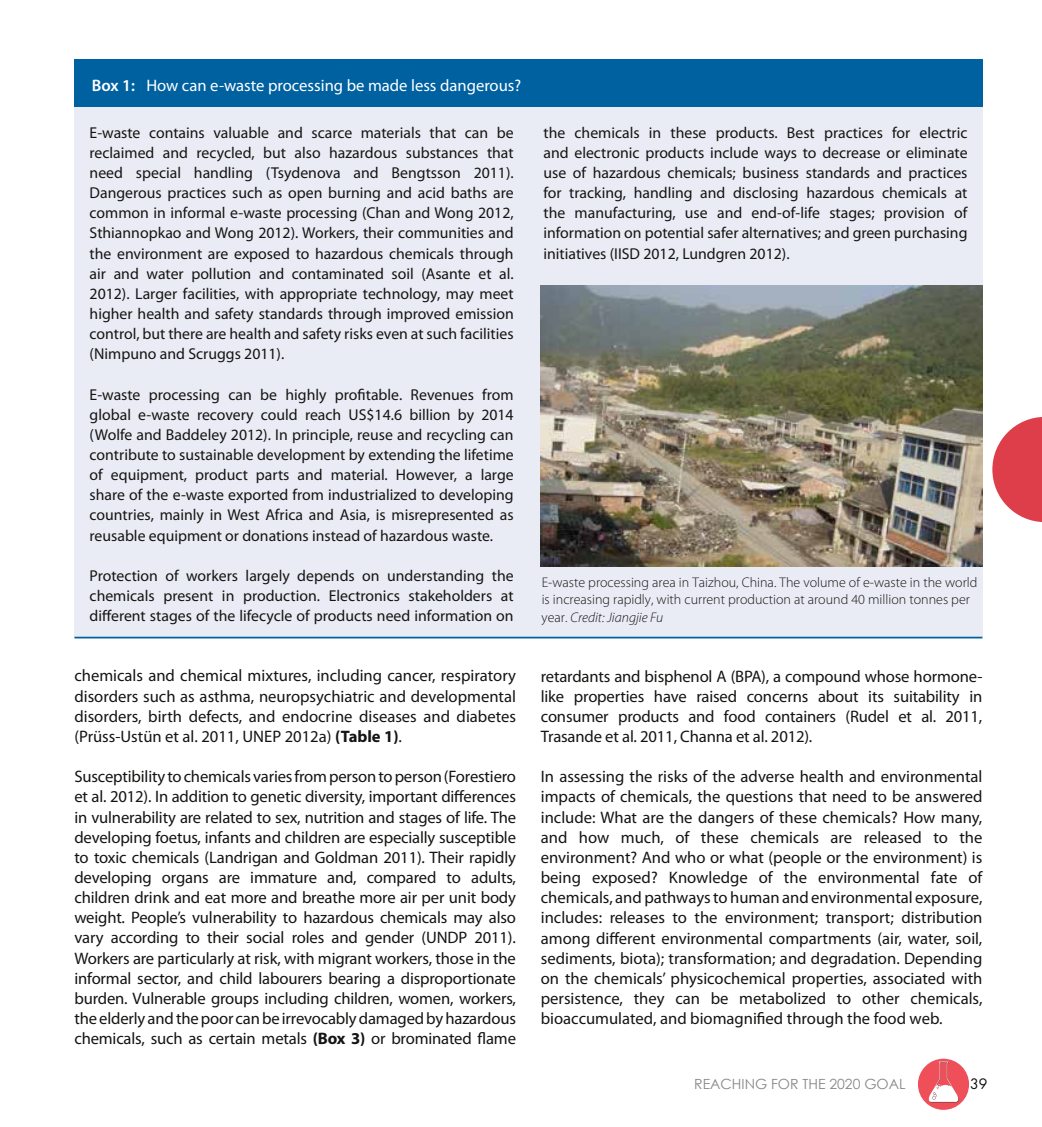
<style>
.page{position:relative;width:1042px;height:1127px;background:#fff}
.page>*{position:absolute;margin:0;border:0;box-sizing:border-box;transform-origin:0 0}
.t1{font:16.62px/20.1px "Myriad Pro";letter-spacing:-.01em;color:#151412;text-align:justify}
.t2{font:16.62px "Myriad Pro";color:#fff}
.t3{font:15.75px/20.1px "Myriad Pro";color:#151412;text-align:justify}
.t4{font:300 14px/17.5px "Myriad Pro";color:#151412}
.t5{font:14px "Century Gothic";color:#858789}
.t6{font:14px "Futura";color:#151412}
.s1{font-weight:600}
.s2{font-weight:700}
.s3{font-style:italic}
</style>
<div class="page">
<div style="left:918px;top:1058px;width:51px;height:50px;background:#ef4f59;border-radius:50%"></div>
<svg style="left:928px;top:1061px;width:31px;height:41px"></svg>
<svg style="left:992px;top:417px;width:50px;height:105px"></svg>
<div style="left:74px;top:99px;width:908px;height:537px;background:#e9ecf5"></div>
<div style="left:74px;top:60px;width:908px;height:47px;background:#0061a1"></div>
<hr style="left:74px;top:636px;width:908px;height:2px;background:#0061a1">
<img style="left:541px;top:285px;width:441px;height:281px">
<p class="t2" style="left:92px;top:75px;width:431px"><span class="s1">Box 1:</span> How can e-waste processing be made less dangerous?</p>
<p class="t3" style="left:90px;top:122px;width:426px">E-waste contains valuable and scarce materials that can be reclaimed and recycled, but also hazardous substances that need special handling (Tsydenova and Bengtsson 2011).<br>Dangerous practices such as open burning and acid baths are common in informal e-waste processing (Chan and Wong 2012, Sthiannopkao and Wong 2012). Workers, their communities and the environment are exposed to hazardous chemicals through air and water pollution and contaminated soil (Asante et al.<br>2012). Larger facilities, with appropriate technology, may meet higher health and safety standards through improved emission control, but there are health and safety risks even at such facilities (Nimpuno and Scruggs 2011).</p>
<p class="t3" style="left:90px;top:384px;width:425px">E-waste processing can be highly profitable. Revenues from global e-waste recovery could reach US$14.6 billion by 2014 (Wolfe and Baddeley 2012). In principle, reuse and recycling can contribute to sustainable development by extending the lifetime of equipment, product parts and material. However, a large share of the e-waste exported from industrialized to developing countries, mainly in West Africa and Asia, is misrepresented as reusable equipment or donations instead of hazardous waste.</p>
<p class="t3" style="left:90px;top:565px;width:426px">Protection of workers largely depends on understanding the chemicals present in production. Electronics stakeholders at different stages of the lifecycle of products need information on</p>
<p class="t1" style="left:74px;top:665px;width:443px">chemicals and chemical mixtures, including cancer, respiratory disorders such as asthma, neuropsychiatric and developmental disorders, birth defects, and endocrine diseases and diabetes (Prüss-Ustün et al. 2011, UNEP 2012a) <span class="s2">(Table 1)</span>.</p>
<p class="t1" style="left:74px;top:766px;width:443px">Susceptibility to chemicals varies from person to person (Forestiero et al. 2012). In addition to genetic diversity, important differences in vulnerability are related to sex, nutrition and stages of life. The developing foetus, infants and children are especially susceptible to toxic chemicals (Landrigan and Goldman 2011). Their rapidly developing organs are immature and, compared to adults, children drink and eat more and breathe more air per unit body weight. People’s vulnerability to hazardous chemicals may also vary according to their social roles and gender (UNDP 2011).<br>Workers are particularly at risk, with migrant workers, those in the informal sector, and child labourers bearing a disproportionate burden. Vulnerable groups including children, women, workers, the elderly and the poor can be irrevocably damaged by hazardous chemicals, such as certain metals <span class="s2">(Box 3)</span> or brominated flame</p>
<p class="t3" style="left:543px;top:122px;width:426px">the chemicals in these products. Best practices for electric and electronic products include ways to decrease or eliminate use of hazardous chemicals; business standards and practices for tracking, handling and disclosing hazardous chemicals at the manufacturing, use and end-of-life stages; provision of information on potential safer alternatives; and green purchasing initiatives (IISD 2012, Lundgren 2012).</p>
<p class="t4" style="left:541px;top:573px;width:437px">E-waste processing area in Taizhou, China. The volume of e-waste in the world is increasing rapidly, with current production at around 40 million tonnes per year. <span class="s3">Credit: Jiangjie Fu</span></p>
<p class="t1" style="left:541px;top:665px;width:443px">retardants and bisphenol A (BPA), a compound whose hormone&shy;like properties have raised concerns about its suitability in consumer products and food containers (Rudel et al. 2011, Trasande et al. 2011, Channa et al. 2012).</p>
<p class="t1" style="left:541px;top:766px;width:443px">In assessing the risks of the adverse health and environmental impacts of chemicals, the questions that need to be answered include: What are the dangers of these chemicals? How many, and how much, of these chemicals are released to the environment? And who or what (people or the environment) is being exposed? Knowledge of the environmental fate of chemicals, and pathways to human and environmental exposure, includes: releases to the environment; transport; distribution among different environmental compartments (air, water, soil, sediments, biota); transformation; and degradation. Depending on the chemicals’ physicochemical properties, associated with persistence, they can be metabolized to other chemicals, bioaccumulated, and biomagnified through the food web.</p>
<p class="t5" style="left:694px;top:1075px;width:213px">REACHING FOR THE 2020 GOAL</p>
<p class="t6" style="left:970px;top:1074px;width:19px">39</p>
</div>
